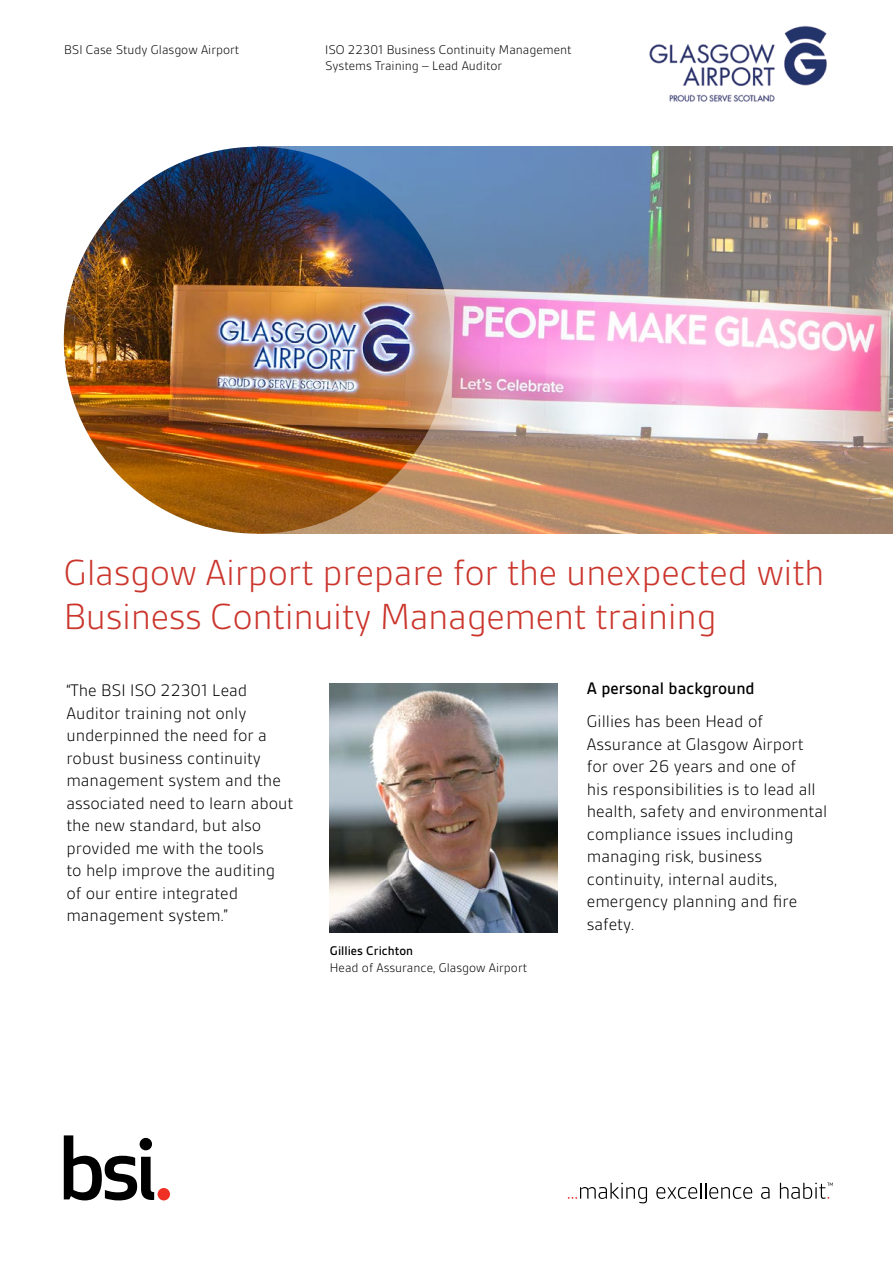
<style>
.page{position:relative;width:893px;height:1263px;background:#fff}
.page>*{position:absolute;margin:0;border:0;box-sizing:border-box;transform-origin:0 0}
.t1{font:300 39px/43.5px "BSI Gesta";letter-spacing:-.01em;color:#ca352c}
.t2{font:300 18px/22.5px "BSI Gesta";color:#000}
.t3{font:500 18px "BSI Gesta";color:#000}
.t4{font:300 13.5px/16.2px "BSI Gesta";color:#000}
.t5{font:500 13.5px "BSI Gesta";color:#000}
</style>
<div class="page">
<svg style="left:64px;top:1135px;width:90px;height:65px"></svg>
<div style="left:158px;top:1188px;width:12px;height:12px;background:#ee3124;border-radius:50%"></div>
<svg style="left:568px;top:1182px;width:79px;height:21px"></svg>
<svg style="left:656px;top:1183px;width:96px;height:16px"></svg>
<svg style="left:761px;top:1187px;width:8px;height:12px"></svg>
<svg style="left:780px;top:1182px;width:53px;height:17px"></svg>
<img style="left:271px;top:147px;width:622px;height:387px">
<img style="left:64px;top:147px;width:387px;height:387px;border-radius:193px">
<img style="left:649px;top:26px;width:178px;height:76px">
<img style="left:330px;top:684px;width:227px;height:248px">
<p class="t4" style="left:64px;top:41px;width:177px">BSI Case Study Glasgow Airport</p>
<p class="t4" style="left:325px;top:41px;width:248px">ISO 22301 Business Continuity Management<br>Systems Training – Lead Auditor</p>
<h1 class="t1" style="left:64px;top:551px;width:762px">Glasgow Airport prepare for the unexpected with<br>Business Continuity Management training</h1>
<p class="t2" style="left:66px;top:679px;width:229px">“The BSI ISO 22301 Lead<br>Auditor training not only underpinned the need for a robust business continuity management system and the associated need to learn about the new standard, but also provided me with the tools<br>to help improve the auditing of our entire integrated management system.”</p>
<p class="t5" style="left:330px;top:944px;width:85px">Gillies Crichton</p>
<p class="t4" style="left:330px;top:959px;width:199px">Head of Assurance, Glasgow Airport</p>
<p class="t3" style="left:587px;top:679px;width:169px">A personal background</p>
<p class="t2" style="left:587px;top:710px;width:242px">Gillies has been Head of<br>Assurance at Glasgow Airport for over 26 years and one of<br>his responsibilities is to lead all health, safety and environmental compliance issues including managing risk, business continuity, internal audits, emergency planning and fire safety.</p>
</div>
